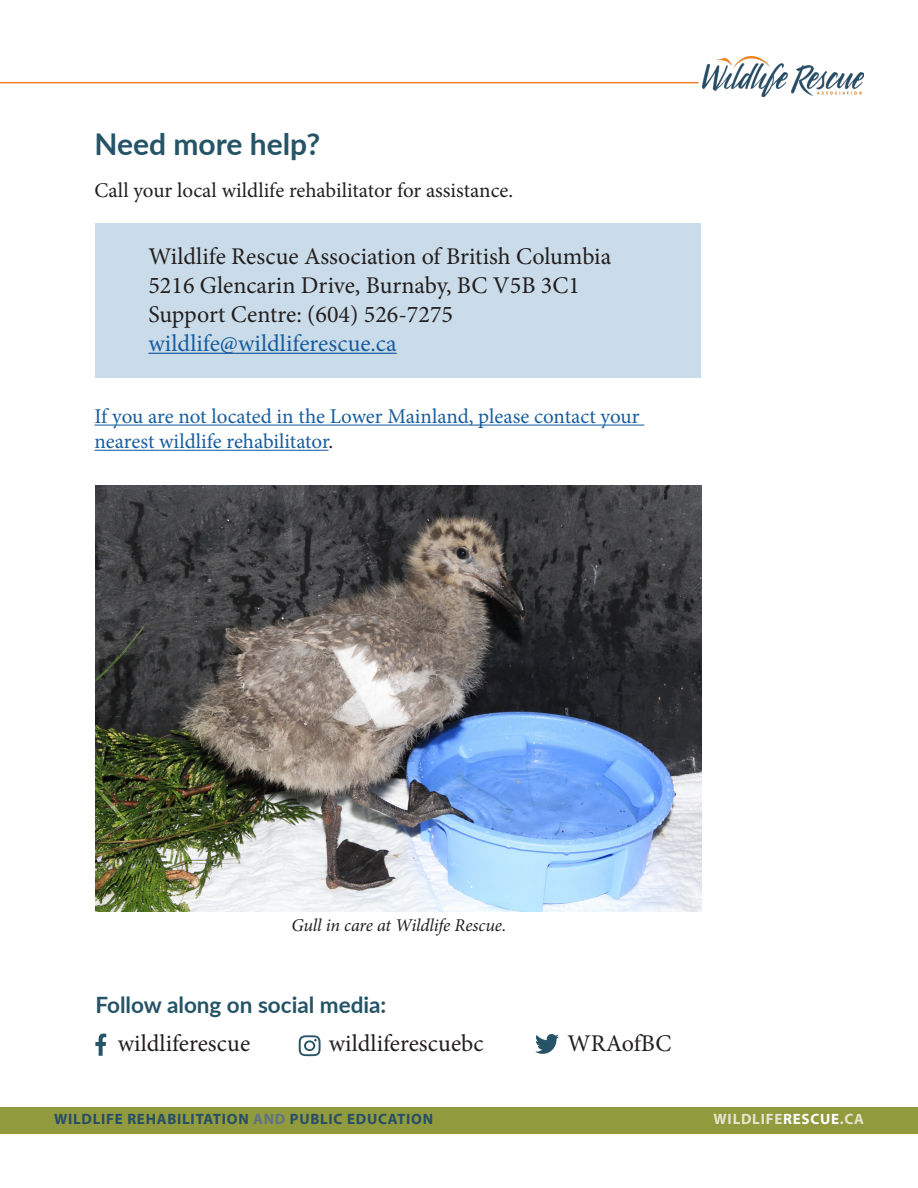
<style>
.page{position:relative;width:918px;height:1188px;background:#fff}
.page>*{position:absolute;margin:0;border:0;box-sizing:border-box;transform-origin:0 0}
.t1{font:700 30px "Lato";color:#255467}
.t2{font:24px "Minion Pro";color:#231f20}
.t3{font:24px "Minion Pro";color:#175d9e}
.t4{font:700 22.5px "Lato";color:#255467}
.t5{font:21px/25.2px "Minion Pro";letter-spacing:-.005em;color:#175d9e}
.t6{font:21px "Minion Pro";color:#231f20}
.t7{font:italic 18px "Minion Pro";letter-spacing:-.005em;color:#231f20}
.t8{font:700 15px "Myriad Pro";letter-spacing:.05em;color:#264e67}
.t9{font:700 15px "Myriad Pro";letter-spacing:.05em;color:#e3e4ce}
.s1{color:#231f20}
.s2{color:#607286}
.s3{color:#fff}
</style>
<div class="page">
<div style="left:0;top:1107px;width:918px;height:27px;background:#919a3d"></div>
<hr style="left:0;top:82px;width:699px;height:1px;background:#f57f21">
<img style="left:702px;top:56px;width:162px;height:40px">
<div style="left:95px;top:224px;width:606px;height:154px;background:#cadce9"></div>
<hr style="left:94px;top:425px;width:550px;height:1px;background:#175d9e">
<hr style="left:94px;top:450px;width:234px;height:1px;background:#175d9e">
<hr style="left:148px;top:353px;width:249px;height:1px;background:#175d9e">
<img style="left:95px;top:486px;width:606px;height:426px">
<svg style="left:95px;top:1034px;width:11px;height:22px"></svg>
<svg style="left:299px;top:1035px;width:22px;height:21px"></svg>
<svg style="left:535px;top:1034px;width:24px;height:20px"></svg>
<p class="t1" style="left:94px;top:122px;width:227px">Need more help?</p>
<p class="t6" style="left:94px;top:176px;width:420px">Call your local wildlife rehabilitator for assistance.</p>
<p class="t2" style="left:148px;top:241px;width:464px">Wildlife Rescue Association of British Columbia</p>
<p class="t2" style="left:148px;top:270px;width:433px">5216 Glencarin Drive, Burnaby, BC V5B 3C1</p>
<p class="t2" style="left:148px;top:298px;width:306px">Support Centre: (604) 526-7275</p>
<p class="t3" style="left:148px;top:327px;width:250px">wildlife@wildliferescue.ca</p>
<p class="t5" style="left:94px;top:404px;width:547px">If you are not located in the Lower Mainland, please contact your nearest wildlife rehabilitator<span class="s1">.</span></p>
<p class="t7" style="left:291px;top:913px;width:216px">Gull in care at Wildlife Rescue.</p>
<p class="t4" style="left:95px;top:988px;width:292px">Follow along on social media:</p>
<p class="t2" style="left:118px;top:1028px;width:134px">wildliferescue</p>
<p class="t2" style="left:329px;top:1028px;width:157px">wildliferescuebc</p>
<p class="t2" style="left:568px;top:1027px;width:105px">WRAofBC</p>
<p class="t8" style="left:54px;top:1110px;width:381px">WILDLIFE REHABILITATION <span class="s2">AND</span> PUBLIC EDUCATION</p>
<p class="t9" style="left:714px;top:1110px;width:152px">WILDLIFE<span class="s3">RESCUE</span>.CA</p>
</div>
